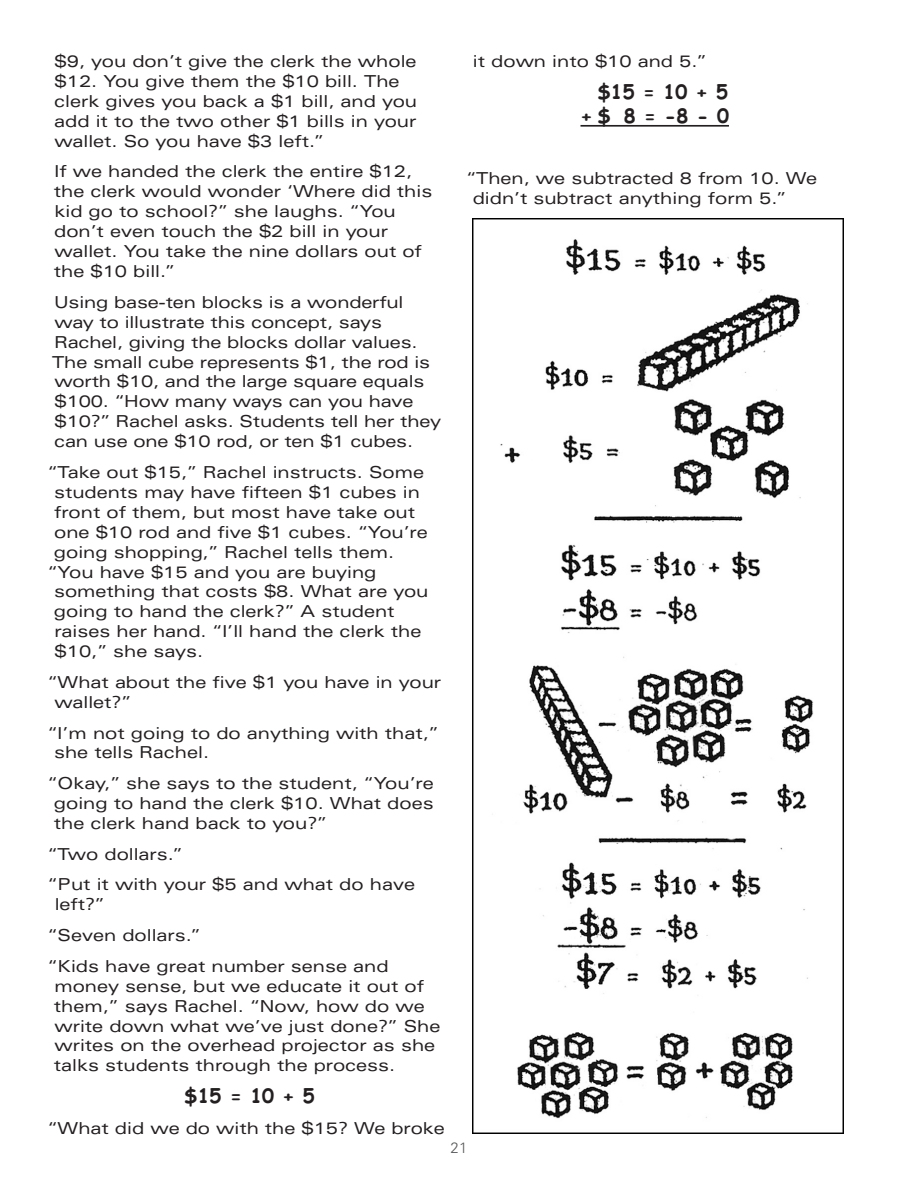
<style>
.page{position:relative;width:918px;height:1188px;background:#fff}
.page>*{position:absolute;margin:0;border:0;box-sizing:border-box;transform-origin:0 0}
.t1{font:700 19.5px/24.3px "Comic Sans MS";color:#231f20;text-align:right}
.t2{font:expanded 16.5px/20px "Univers";color:#231f20}
.t3{font:300 15px "Univers";color:#57585a}
</style>
<div class="page">
<hr style="left:580px;top:125px;width:149px;height:2px;background:#231f20">
<img style="left:472px;top:218px;width:372px;height:916px">
<p class="t2" style="left:54px;top:51px;width:364px">$9, you don’t give the clerk the whole $12. You give them the $10 bill. The clerk gives you back a $1 bill, and you add it to the two other $1 bills in your wallet. So you have $3 left.”</p>
<p class="t2" style="left:54px;top:161px;width:380px">If we handed the clerk the entire $12, the clerk would wonder ‘Where did this kid go to school?” she laughs. “You don’t even touch the $2 bill in your wallet. You take the nine dollars out of the $10 bill.”</p>
<p class="t2" style="left:52px;top:292px;width:390px">Using base-ten blocks is a wonderful way to illustrate this concept, says Rachel, giving the blocks dollar values.<br>The small cube represents $1, the rod is worth $10, and the large square equals $100. “How many ways can you have $10?” Rachel asks. Students tell her they can use one $10 rod, or ten $1 cubes.</p>
<p class="t2" style="left:48px;top:462px;width:378px">“Take out $15,” Rachel instructs. Some</p>
<p class="t2" style="left:54px;top:482px;width:367px">students may have fifteen $1 cubes in</p>
<p class="t2" style="left:54px;top:502px;width:363px">front of them, but most have take out</p>
<p class="t2" style="left:54px;top:522px;width:375px">one $10 rod and five $1 cubes. “You’re</p>
<p class="t2" style="left:54px;top:542px;width:342px">going shopping,” Rachel tells them.</p>
<p class="t2" style="left:48px;top:561px;width:330px">“You have $15 and you are buying</p>
<p class="t2" style="left:54px;top:581px;width:376px">something that costs $8. What are you</p>
<p class="t2" style="left:54px;top:601px;width:342px">going to hand the clerk?” A student</p>
<p class="t2" style="left:54px;top:621px;width:369px">raises her hand. “I’ll hand the clerk the</p>
<p class="t2" style="left:55px;top:641px;width:150px">$10,” she says.</p>
<p class="t2" style="left:54px;top:672px;width:388px;text-indent:-7px">“What about the five $1 you have in your wallet?”</p>
<p class="t2" style="left:54px;top:722px;width:386px;text-indent:-6px">“I’m not going to do anything with that,” she tells Rachel.</p>
<p class="t2" style="left:54px;top:773px;width:381px;text-align:justify;text-indent:-6px">“Okay,” she says to the student, “You’re going to hand the clerk $10. What does the clerk hand back to you?”</p>
<p class="t2" style="left:48px;top:838px;width:369px;line-height:30.8px">“Two dollars.”<br>“Put it with your $5 and what do have</p>
<p class="t2" style="left:48px;top:889px;width:342px;line-height:30.8px;text-indent:7px">left?”<br>“Seven dollars.”<br>“Kids have great number sense and</p>
<p class="t2" style="left:54px;top:976px;width:388px">money sense, but we educate it out of them,” says Rachel. “Now, how do we write down what we’ve just done?” She writes on the overhead projector as she talks students through the process.</p>
<p class="t1" style="left:184px;top:1083px;width:132px">$15 = 10 + 5</p>
<p class="t2" style="left:48px;top:1118px;width:398px">“What did we do with the $15? We broke</p>
<p class="t2" style="left:473px;top:51px;width:235px">it down into $10 and 5.”</p>
<p class="t1" style="left:580px;top:79px;width:150px">$15 = 10 + 5 +$ 8 = -8 - 0</p>
<p class="t2" style="left:473px;top:168px;width:346px;text-indent:-6px">“Then, we subtracted 8 from 10. We didn’t subtract anything form 5.”</p>
<p class="t3" style="left:451px;top:1139px;width:18px">21</p>
</div>
